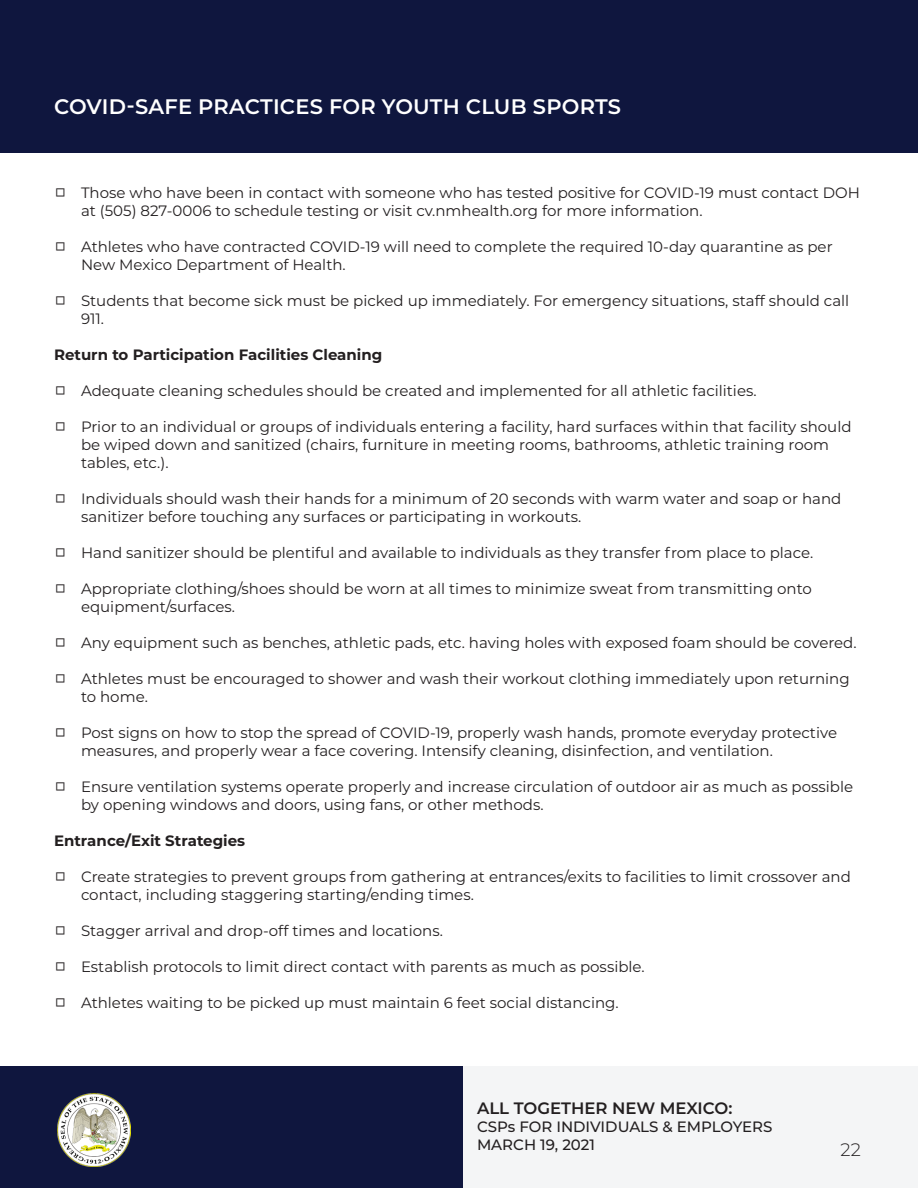
<style>
.page{position:relative;width:918px;height:1188px;background:#fff}
.page>*{position:absolute;margin:0;border:0;box-sizing:border-box;transform-origin:0 0}
.t1{font:600 21px "Montserrat";letter-spacing:.01em;color:#fff}
.t2{font:300 18px "Montserrat";color:#231f20}
.t3{font:600 16.5px "Montserrat";color:#231f20}
.t4{font:15px/18px "Montserrat";color:#231f20}
.t5{font:700 15px "Montserrat";color:#231f20}
.t6{font:500 15px/18px "Montserrat";color:#231f20}
.s1{font-size:21px}
</style>
<div class="page">
<div style="left:463px;top:1066px;width:455px;height:122px;background:#f4f5f6"></div>
<div style="left:0;top:0;width:918px;height:153px;background:#0f163e"></div>
<div style="left:0;top:1066px;width:463px;height:122px;background:#0f163e"></div>
<img style="left:58px;top:1094px;width:72px;height:73px">
<h1 class="t1" style="left:54px;top:92px;width:568px">COVID-SAFE PRACTICES FOR YOUTH CLUB SPORTS</h1>
<p class="t4" style="left:81px;top:183px;width:780px;text-indent:-27px"><span class="s1">□</span> Those who have been in contact with someone who has tested positive for COVID-19 must contact DOH at (505) 827-0006 to schedule testing or visit cv.nmhealth.org for more information.</p>
<p class="t4" style="left:81px;top:237px;width:753px;text-indent:-27px"><span class="s1">□</span> Athletes who have contracted COVID-19 will need to complete the required 10-day quarantine as per<br>New Mexico Department of Health.</p>
<p class="t4" style="left:81px;top:291px;width:770px;text-indent:-27px"><span class="s1">□</span> Students that become sick must be picked up immediately. For emergency situations, staff should call<br>911.</p>
<p class="t5" style="left:54px;top:344px;width:330px">Return to Participation Facilities Cleaning</p>
<p class="t4" style="left:54px;top:381px;width:704px"><span class="s1">□</span> Adequate cleaning schedules should be created and implemented for all athletic facilities.</p>
<p class="t4" style="left:81px;top:417px;width:772px;text-indent:-27px"><span class="s1">□</span> Prior to an individual or groups of individuals entering a facility, hard surfaces within that facility should be wiped down and sanitized (chairs, furniture in meeting rooms, bathrooms, athletic training room tables, etc.).</p>
<p class="t4" style="left:81px;top:489px;width:762px;text-indent:-27px"><span class="s1">□</span> Individuals should wash their hands for a minimum of 20 seconds with warm water and soap or hand sanitizer before touching any surfaces or participating in workouts.</p>
<p class="t4" style="left:54px;top:543px;width:761px"><span class="s1">□</span> Hand sanitizer should be plentiful and available to individuals as they transfer from place to place.</p>
<p class="t4" style="left:81px;top:579px;width:733px;text-indent:-27px"><span class="s1">□</span> Appropriate clothing/shoes should be worn at all times to minimize sweat from transmitting onto equipment/surfaces.</p>
<p class="t4" style="left:54px;top:633px;width:804px"><span class="s1">□</span> Any equipment such as benches, athletic pads, etc. having holes with exposed foam should be covered.</p>
<p class="t4" style="left:81px;top:669px;width:770px;text-indent:-27px"><span class="s1">□</span> Athletes must be encouraged to shower and wash their workout clothing immediately upon returning to home.</p>
<p class="t4" style="left:81px;top:723px;width:758px;text-indent:-27px"><span class="s1">□</span> Post signs on how to stop the spread of COVID-19, properly wash hands, promote everyday protective measures, and properly wear a face covering. Intensify cleaning, disinfection, and ventilation.</p>
<p class="t4" style="left:81px;top:777px;width:774px;text-indent:-27px"><span class="s1">□</span> Ensure ventilation systems operate properly and increase circulation of outdoor air as much as possible by opening windows and doors, using fans, or other methods.</p>
<p class="t5" style="left:54px;top:830px;width:193px">Entrance/Exit Strategies</p>
<p class="t4" style="left:81px;top:867px;width:771px;text-indent:-27px"><span class="s1">□</span> Create strategies to prevent groups from gathering at entrances/exits to facilities to limit crossover and contact, including staggering starting/ending times.</p>
<p class="t4" style="left:54px;top:921px;width:390px"><span class="s1">□</span> Stagger arrival and drop-off times and locations.</p>
<p class="t4" style="left:54px;top:957px;width:592px"><span class="s1">□</span> Establish protocols to limit direct contact with parents as much as possible.</p>
<p class="t4" style="left:54px;top:993px;width:566px"><span class="s1">□</span> Athletes waiting to be picked up must maintain 6 feet social distancing.</p>
<p class="t3" style="left:477px;top:1096px;width:257px">ALL TOGETHER NEW MEXICO:</p>
<p class="t6" style="left:477px;top:1117px;width:297px">CSPs FOR INDIVIDUALS &amp; EMPLOYERS<br>MARCH 19, 2021</p>
<p class="t2" style="left:840px;top:1137px;width:22px">22</p>
</div>
